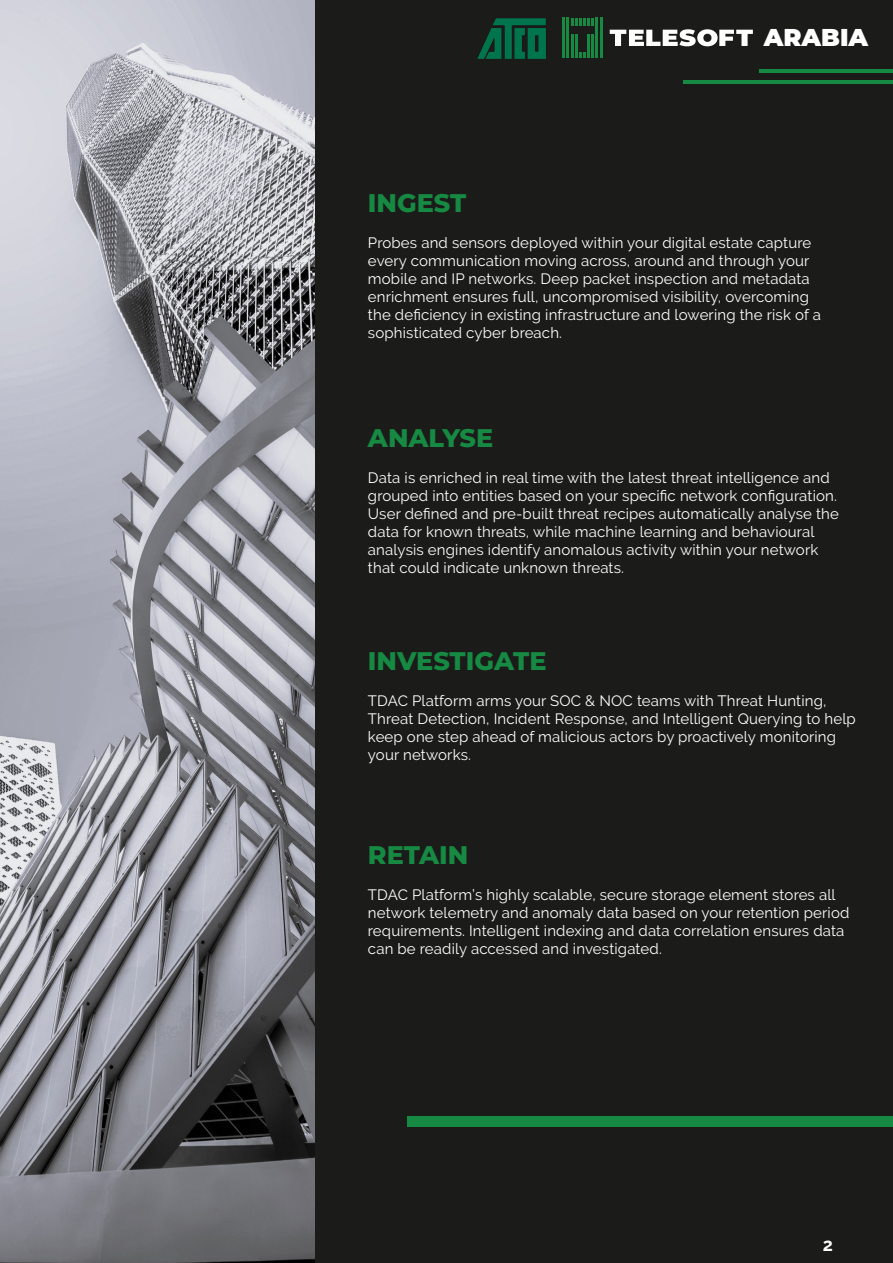
<style>
.page{position:relative;width:893px;height:1263px;background:#fff}
.page>*{position:absolute;margin:0;border:0;box-sizing:border-box;transform-origin:0 0}
.t1{font:800 25.5px "Montserrat";color:#168942}
.t2{font:900 24.3px "Montserrat";color:#fff}
.t3{font:700 18px "Raleway";color:#fff}
.t4{font:15px/18px "Raleway";letter-spacing:.01em;color:#fff}
</style>
<div class="page">
<div style="left:315px;top:0;width:578px;height:1263px;background:#1b1b1a"></div>
<hr style="left:759px;top:70px;width:134px;height:3px;background:#168942">
<hr style="left:684px;top:80px;width:209px;height:3px;background:#168942">
<div style="left:407px;top:1116px;width:486px;height:10px;background:#168942"></div>
<img style="left:0;top:0;width:315px;height:1263px">
<div style="left:666px;top:9px;width:213px;height:52px;background:#1b1b1a"></div>
<hr style="left:600px;top:18px;width:2px;height:40px;background:#168942">
<hr style="left:563px;top:18px;width:2px;height:40px;background:#168942">
<hr style="left:596px;top:18px;width:2px;height:40px;background:#168942">
<svg style="left:571px;top:18px;width:23px;height:7px"></svg>
<hr style="left:571px;top:35px;width:2px;height:23px;background:#168942">
<hr style="left:567px;top:18px;width:2px;height:40px;background:#168942">
<hr style="left:575px;top:35px;width:2px;height:23px;background:#168942">
<svg style="left:579px;top:52px;width:7px;height:6px"></svg>
<hr style="left:587px;top:35px;width:3px;height:23px;background:#168942">
<hr style="left:592px;top:35px;width:2px;height:23px;background:#168942">
<svg style="left:610px;top:19px;width:143px;height:28px"></svg>
<img style="left:476px;top:15px;width:71px;height:45px">
<p class="t2" style="left:764px;top:19px;width:106px">ARABIA</p>
<p class="t1" style="left:368px;top:184px;width:100px">INGEST</p>
<p class="t4" style="left:368px;top:234px;width:455px">Probes and sensors deployed within your digital estate capture every communication moving across, around and through your mobile and IP networks. Deep packet inspection and metadata enrichment ensures full, uncompromised visibility, overcoming the deficiency in existing infrastructure and lowering the risk of a sophisticated cyber breach.</p>
<p class="t1" style="left:368px;top:419px;width:127px">ANALYSE</p>
<p class="t4" style="left:368px;top:469px;width:473px">Data is enriched in real time with the latest threat intelligence and grouped into entities based on your specific network configuration.<br>User defined and pre-built threat recipes automatically analyse the data for known threats, while machine learning and behavioural analysis engines identify anomalous activity within your network that could indicate unknown threats.</p>
<p class="t1" style="left:368px;top:643px;width:180px">INVESTIGATE</p>
<p class="t4" style="left:368px;top:692px;width:489px">TDAC Platform arms your SOC &amp; NOC teams with Threat Hunting, Threat Detection, Incident Response, and Intelligent Querying to help keep one step ahead of malicious actors by proactively monitoring your networks.</p>
<p class="t1" style="left:368px;top:836px;width:102px">RETAIN</p>
<p class="t4" style="left:368px;top:885px;width:469px">TDAC Platform’s highly scalable, secure storage element stores all</p>
<p class="t4" style="left:368px;top:903px;width:483px">network telemetry and anomaly data based on your retention period</p>
<p class="t4" style="left:368px;top:921px;width:478px">requirements. Intelligent indexing and data correlation ensures data</p>
<p class="t4" style="left:368px;top:939px;width:295px">can be readily accessed and investigated.</p>
<p class="t3" style="left:823px;top:1234px;width:12px">2</p>
</div>
